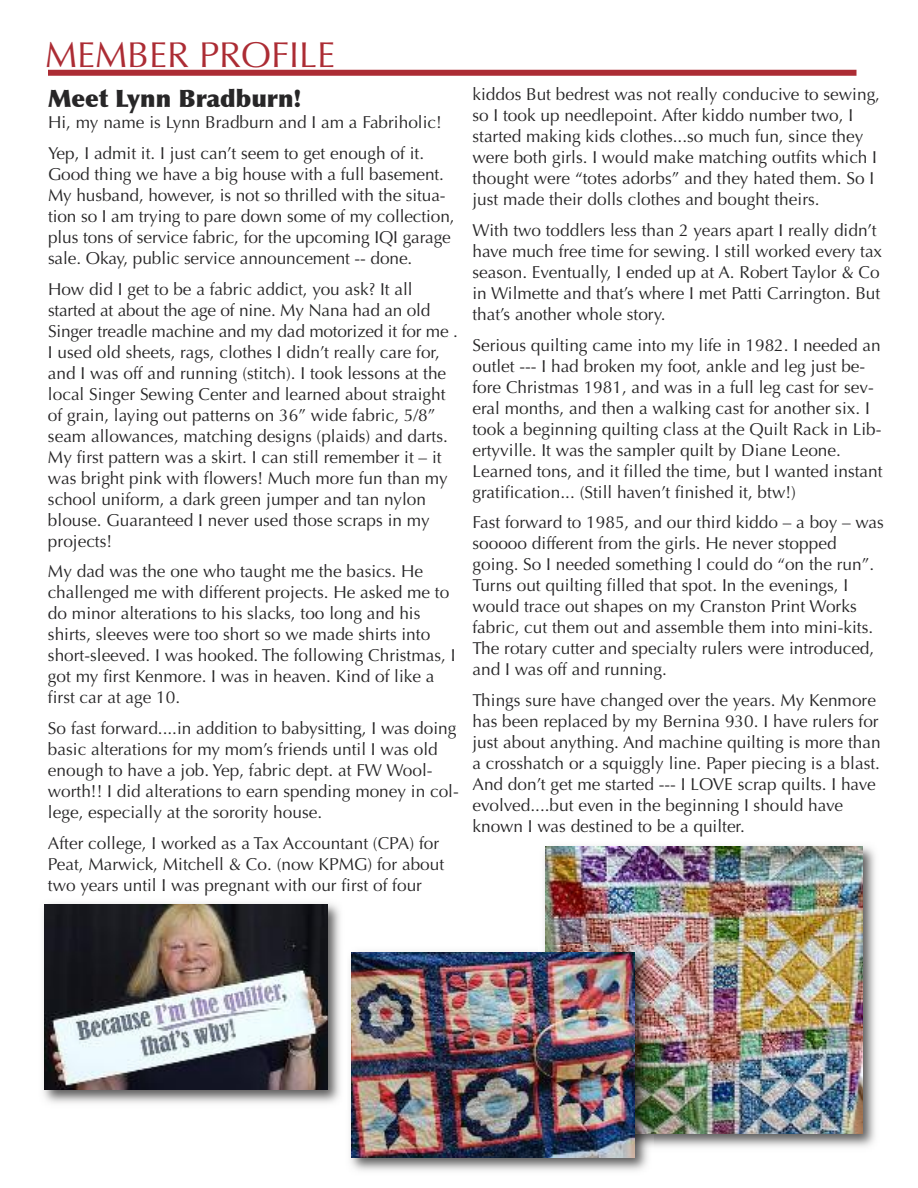
<style>
.page{position:relative;width:918px;height:1188px;background:#fff}
.page>*{position:absolute;margin:0;border:0;box-sizing:border-box;transform-origin:0 0}
.t1{font:36px "Optima";color:#ac2c34}
.t2{font:900 24px "Optima";color:#272627}
.t3{font:17.25px/21px "Optima";color:#272627}
</style>
<div class="page">
<div style="left:48px;top:70px;width:808px;height:6px;background:#ac2c34"></div>
<img style="left:43px;top:903px;width:297px;height:200px">
<img style="left:44px;top:904px;width:283px;height:186px">
<img style="left:544px;top:846px;width:331px;height:301px">
<img style="left:545px;top:847px;width:317px;height:287px">
<img style="left:350px;top:951px;width:298px;height:220px">
<img style="left:538px;top:946px;width:116px;height:208px">
<img style="left:351px;top:952px;width:283px;height:206px">
<h1 class="t1" style="left:45px;top:34px;width:292px">MEMBER PROFILE</h1>
<h2 class="t2" style="left:48px;top:84px;width:255px">Meet Lynn Bradburn!</h2>
<p class="t3" style="left:48px;top:107px;width:395px;line-height:30.8px">Hi, my name is Lynn Bradburn and I am a Fabriholic!<br>Yep, I admit it. I just can’t seem to get enough of it.</p>
<p class="t3" style="left:48px;top:164px;width:408px">Good thing we have a big house with a full basement.<br>My husband, however, is not so thrilled with the situa&shy;tion so I am trying to pare down some of my collection, plus tons of service fabric, for the upcoming IQI garage sale. Okay, public service announcement -- done.</p>
<p class="t3" style="left:48px;top:278px;width:411px">How did I get to be a fabric addict, you ask? It all started at about the age of nine. My Nana had an old Singer treadle machine and my dad motorized it for me .<br>I used old sheets, rags, clothes I didn’t really care for, and I was off and running (stitch). I took lessons at the local Singer Sewing Center and learned about straight of grain, laying out patterns on 36” wide fabric, 5/8” seam allowances, matching designs (plaids) and darts.<br>My first pattern was a skirt. I can still remember it – it was bright pink with flowers! Much more fun than my school uniform, a dark green jumper and tan nylon blouse. Guaranteed I never used those scraps in my projects!</p>
<p class="t3" style="left:48px;top:561px;width:409px">My dad was the one who taught me the basics. He challenged me with different projects. He asked me to do minor alterations to his slacks, too long and his shirts, sleeves were too short so we made shirts into short-sleeved. I was hooked. The following Christmas, I got my first Kenmore. I was in heaven. Kind of like a first car at age 10.</p>
<p class="t3" style="left:48px;top:718px;width:412px">So fast forward....in addition to babysitting, I was doing basic alterations for my mom’s friends until I was old enough to have a job. Yep, fabric dept. at FW Wool&shy;worth!! I did alterations to earn spending money in col&shy;lege, especially at the sorority house.</p>
<p class="t3" style="left:48px;top:833px;width:398px">After college, I worked as a Tax Accountant (CPA) for<br>Peat, Marwick, Mitchell &amp; Co. (now KPMG) for about two years until I was pregnant with our first of four</p>
<p class="t3" style="left:472px;top:84px;width:409px">kiddos But bedrest was not really conducive to sewing, so I took up needlepoint. After kiddo number two, I started making kids clothes...so much fun, since they were both girls. I would make matching outfits which I thought were “totes adorbs” and they hated them. So I just made their dolls clothes and bought theirs.</p>
<p class="t3" style="left:472px;top:220px;width:411px">With two toddlers less than 2 years apart I really didn’t have much free time for sewing. I still worked every tax season. Eventually, I ended up at A. Robert Taylor &amp; Co in Wilmette and that’s where I met Patti Carrington. But that’s another whole story.</p>
<p class="t3" style="left:472px;top:335px;width:412px">Serious quilting came into my life in 1982. I needed an outlet --- I had broken my foot, ankle and leg just be&shy;fore Christmas 1981, and was in a full leg cast for sev&shy;eral months, and then a walking cast for another six. I took a beginning quilting class at the Quilt Rack in Lib&shy;ertyville. It was the sampler quilt by Diane Leone.<br>Learned tons, and it filled the time, but I wanted instant gratification... (Still haven’t finished it, btw!)</p>
<p class="t3" style="left:472px;top:512px;width:413px">Fast forward to 1985, and our third kiddo – a boy – was sooooo different from the girls. He never stopped going. So I needed something I could do “on the run”.<br>Turns out quilting filled that spot. In the evenings, I would trace out shapes on my Cranston Print Works fabric, cut them out and assemble them into mini-kits.<br>The rotary cutter and specialty rulers were introduced, and I was off and running.</p>
<p class="t3" style="left:472px;top:690px;width:410px">Things sure have changed over the years. My Kenmore has been replaced by my Bernina 930. I have rulers for just about anything. And machine quilting is more than a crosshatch or a squiggly line. Paper piecing is a blast.<br>And don’t get me started --- I LOVE scrap quilts. I have evolved....but even in the beginning I should have known I was destined to be a quilter.</p>
</div>
